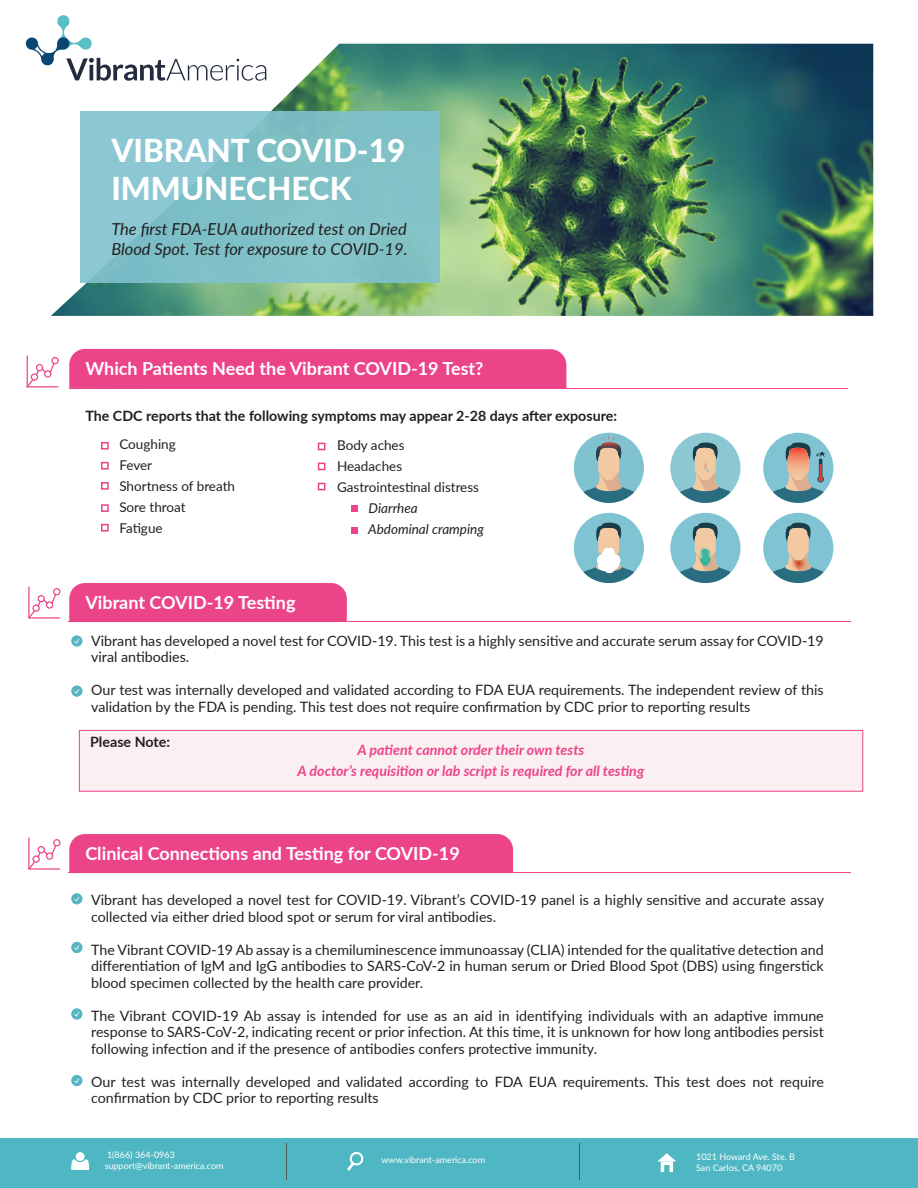
<style>
.page{position:relative;width:918px;height:1188px;background:#fff}
.page>*{position:absolute;margin:0;border:0;box-sizing:border-box;transform-origin:0 0}
.t1{font:800 31.5px/37.8px "Lato";color:#fff}
.t2{font:700 18px "Lato";color:#fff}
.t3{font:italic 16.5px/19.8px "Lato";color:#231f20}
.t4{font:14.25px/16.5px "Lato";color:#231f20}
.t5{font:italic 700 14.25px/21px "Lato";color:#ec4489;text-align:center}
.t6{font:700 14.25px "Lato";color:#231f20}
.t7{font:13.5px/21px "Lato";color:#231f20}
.t8{font:italic 13.5px/21px "Lato";color:#231f20}
.t9{font:9px/10.8px "Lato";color:#fff}
</style>
<div class="page">
<img style="left:51px;top:44px;width:823px;height:272px">
<div style="left:0;top:1139px;width:918px;height:49px;background:#4eb7c3"></div>
<svg style="left:27px;top:355px;width:32px;height:32px"></svg>
<hr style="left:579px;top:1143px;width:1px;height:37px;background:#57585a">
<hr style="left:287px;top:1143px;width:1px;height:37px;background:#57585a">
<svg style="left:347px;top:1152px;width:17px;height:19px"></svg>
<div style="left:76px;top:1152px;width:9px;height:9px;background:#fff;border-radius:50%"></div>
<svg style="left:71px;top:1159px;width:18px;height:11px"></svg>
<svg style="left:657px;top:1153px;width:19px;height:19px"></svg>
<div style="left:101px;top:442px;width:8px;height:8px;border:2px solid #ec4489"></div>
<div style="left:101px;top:462px;width:8px;height:8px;border:2px solid #ec4489"></div>
<div style="left:101px;top:482px;width:8px;height:8px;border:2px solid #ec4489"></div>
<div style="left:101px;top:504px;width:8px;height:8px;border:2px solid #ec4489"></div>
<div style="left:101px;top:524px;width:8px;height:8px;border:2px solid #ec4489"></div>
<div style="left:351px;top:505px;width:7px;height:6px;background:#ec4489"></div>
<div style="left:351px;top:528px;width:7px;height:6px;background:#ec4489"></div>
<div style="left:318px;top:443px;width:8px;height:7px;border:2px solid #ec4489"></div>
<div style="left:318px;top:463px;width:8px;height:7px;border:2px solid #ec4489"></div>
<div style="left:318px;top:483px;width:8px;height:7px;border:2px solid #ec4489"></div>
<hr style="left:69px;top:388px;width:779px;height:1px;background:#ec4489">
<div style="left:69px;top:349px;width:497px;height:39px;background:#ec4489"></div>
<div style="left:80px;top:111px;width:359px;height:172px;background:#81c2c7"></div>
<div style="left:69px;top:583px;width:278px;height:38px;background:#ec4489"></div>
<svg style="left:28px;top:587px;width:32px;height:32px"></svg>
<hr style="left:69px;top:621px;width:782px;height:1px;background:#ec4489">
<div style="left:763px;top:433px;width:70px;height:70px;background:#80c3d2;border-radius:50%"></div>
<svg style="left:773px;top:442px;width:52px;height:61px"></svg>
<div style="left:574px;top:433px;width:70px;height:70px;background:#80c2cf;border-radius:50%"></div>
<div style="left:574px;top:513px;width:70px;height:70px;background:#80c3d2;border-radius:50%"></div>
<svg style="left:584px;top:432px;width:50px;height:151px"></svg>
<div style="left:763px;top:513px;width:70px;height:70px;background:#80c3d2;border-radius:50%"></div>
<svg style="left:773px;top:522px;width:51px;height:61px"></svg>
<div style="left:670px;top:513px;width:71px;height:70px;background:#80c3d2;border-radius:50%"></div>
<svg style="left:680px;top:522px;width:51px;height:61px"></svg>
<svg style="left:670px;top:433px;width:71px;height:70px"></svg>
<svg style="left:680px;top:442px;width:51px;height:61px;background:#97b3b2"></svg>
<svg style="left:26px;top:15px;width:240px;height:66px"></svg>
<svg style="left:71px;top:635px;width:12px;height:12px"></svg>
<svg style="left:74px;top:639px;width:5px;height:5px"></svg>
<svg style="left:71px;top:685px;width:12px;height:12px"></svg>
<svg style="left:74px;top:689px;width:5px;height:5px"></svg>
<div style="left:79px;top:730px;width:784px;height:62px;background:#faeff1;border:1px solid #ec4489"></div>
<div style="left:69px;top:834px;width:444px;height:38px;background:#ec4489"></div>
<svg style="left:28px;top:838px;width:32px;height:32px"></svg>
<hr style="left:69px;top:872px;width:782px;height:1px;background:#ec4489">
<svg style="left:71px;top:893px;width:12px;height:12px"></svg>
<svg style="left:74px;top:897px;width:5px;height:4px"></svg>
<div style="left:71px;top:942px;width:12px;height:11px;background:#55b5c3;border-radius:50%"></div>
<svg style="left:74px;top:945px;width:5px;height:5px"></svg>
<svg style="left:71px;top:1008px;width:12px;height:12px"></svg>
<svg style="left:74px;top:1012px;width:5px;height:5px"></svg>
<div style="left:71px;top:1075px;width:12px;height:11px;background:#55b5c3;border-radius:50%"></div>
<svg style="left:74px;top:1078px;width:5px;height:5px"></svg>
<h1 class="t1" style="left:111px;top:130px;width:295px">VIBRANT COVID-19<br>IMMUNECHECK</h1>
<p class="t3" style="left:111px;top:218px;width:298px">The first FDA-EUA authorized test on Dried<br>Blood Spot. Test for exposure to COVID-19.</p>
<p class="t2" style="left:85px;top:356px;width:400px">Which Patients Need the Vibrant COVID-19 Test?</p>
<p class="t6" style="left:85px;top:406px;width:533px">The CDC reports that the following symptoms may appear 2-28 days after exposure:</p>
<p class="t7" style="left:119px;top:433px;width:117px">Coughing<br>Fever<br>Shortness of breath<br>Sore throat<br>Fatigue</p>
<p class="t7" style="left:337px;top:434px;width:144px">Body aches<br>Headaches<br>Gastrointestinal distress</p>
<p class="t8" style="left:368px;top:497px;width:117px">Diarrhea<br>Abdominal cramping</p>
<p class="t2" style="left:85px;top:589px;width:212px">Vibrant COVID-19 Testing</p>
<p class="t4" style="left:91px;top:632px;width:734px">Vibrant has developed a novel test for COVID-19. This test is a highly sensitive and accurate serum assay for COVID-19 viral antibodies.</p>
<p class="t4" style="left:91px;top:681px;width:734px">Our test was internally developed and validated according to FDA EUA requirements. The independent review of this validation by the FDA is pending. This test does not require confirmation by CDC prior to reporting results</p>
<p class="t5" style="left:298px;top:738px;width:348px">A patient cannot order their own tests<br>A doctor’s requisition or lab script is required for all testing</p>
<p class="t6" style="left:90px;top:732px;width:81px">Please Note:</p>
<p class="t2" style="left:85px;top:840px;width:376px">Clinical Connections and Testing for COVID-19</p>
<p class="t4" style="left:91px;top:891px;width:735px">Vibrant has developed a novel test for COVID-19. Vibrant’s COVID-19 panel is a highly sensitive and accurate assay collected via either dried blood spot or serum for viral antibodies.</p>
<p class="t4" style="left:91px;top:941px;width:734px;text-align:justify">The Vibrant COVID-19 Ab assay is a chemiluminescence immunoassay (CLIA) intended for the qualitative detection and differentiation of IgM and IgG antibodies to SARS-CoV-2 in human serum or Dried Blood Spot (DBS) using fingerstick blood specimen collected by the health care provider.</p>
<p class="t4" style="left:91px;top:1007px;width:734px;text-align:justify">The Vibrant COVID-19 Ab assay is intended for use as an aid in identifying individuals with an adaptive immune response to SARS-CoV-2, indicating recent or prior infection. At this time, it is unknown for how long antibodies persist following infection and if the presence of antibodies confers protective immunity.</p>
<p class="t4" style="left:91px;top:1073px;width:734px">Our test was internally developed and validated according to FDA EUA requirements. This test does not require confirmation by CDC prior to reporting results</p>
<p class="t9" style="left:105px;top:1149px;width:120px">1(866) 364-0963 support@vibrant-america.com</p>
<p class="t9" style="left:382px;top:1154px;width:105px">www.vibrant-america.com</p>
<p class="t9" style="left:696px;top:1151px;width:100px">1021 Howard Ave. Ste. B<br>San Carlos, CA 94070</p>
</div>
